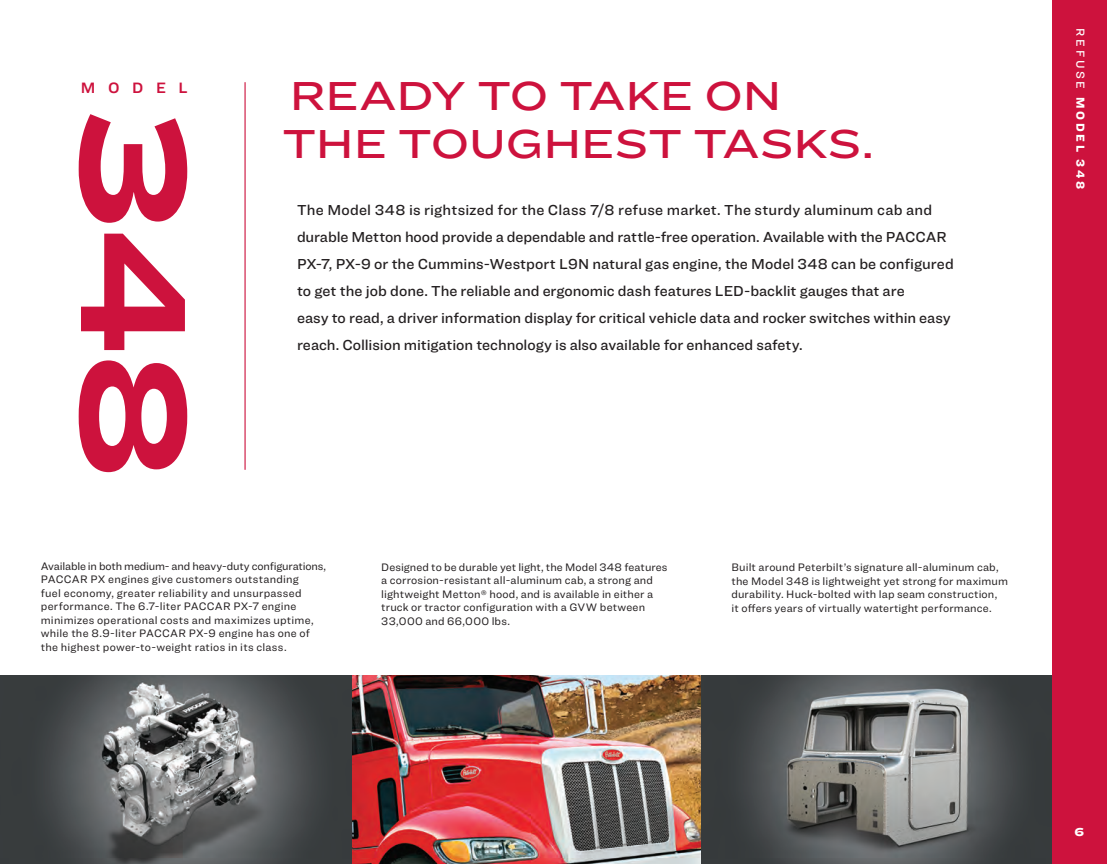
<style>
.page{position:relative;width:1107px;height:864px;background:#fff}
.page>*{position:absolute;margin:0;border:0;box-sizing:border-box;transform-origin:0 0}
.t1{font:700 156px "Ringside Extra Wide";color:#cd123d}
.t2{font:500 42px/48px "Ringside Extra Wide";letter-spacing:-.02em;color:#cd123d}
.t3{font:15.6px "Ringside Regular Semi";letter-spacing:.805em;color:#cd123d}
.t4{font:500 15px/27px "Ringside";color:#231f20}
.t5{font:900 12px "Ringside";letter-spacing:.23em;color:#fff}
.t6{font:500 12px "Ringside";letter-spacing:.23em;color:#fff}
.t7{font:900 12px "Ringside Extra Wide";color:#fff}
.t8{font:11.25px/13.5px "Ringside";letter-spacing:.015em;color:#231f20}
</style>
<div class="page">
<img style="left:351px;top:675px;width:350px;height:189px">
<img style="left:0;top:675px;width:351px;height:189px">
<img style="left:701px;top:675px;width:351px;height:189px">
<div style="left:1052px;top:0;width:55px;height:864px;background:#cd123d"></div>
<hr style="left:244px;top:82px;width:2px;height:388px;background:#cd123d">
<h3 class="t3" style="left:81px;top:77px;width:108px">MODEL</h3>
<h1 class="t1" style="left:257px;top:109px;width:374px;rotate:90deg">348</h1>
<h2 class="t2" style="left:282px;top:70px;width:593px">READY TO TAKE ON<br>THE TOUGHEST TASKS.</h2>
<p class="t4" style="left:297px;top:196px;width:658px">The Model 348 is rightsized for the Class 7/8 refuse market. The sturdy aluminum cab and durable Metton hood provide a dependable and rattle-free operation. Available with the PACCAR PX-7, PX-9 or the Cummins-Westport L9N natural gas engine, the Model 348 can be configured to get the job done. The reliable and ergonomic dash features LED-backlit gauges that are<br>easy to read, a driver information display for critical vehicle data and rocker switches within easy reach. Collision mitigation technology is also available for enhanced safety.</p>
<p class="t8" style="left:41px;top:559px;width:287px">Available in both medium- and heavy-duty configurations, PACCAR PX engines give customers outstanding<br>fuel economy, greater reliability and unsurpassed performance. The 6.7-liter PACCAR PX-7 engine minimizes operational costs and maximizes uptime, while the 8.9-liter PACCAR PX-9 engine has one of the highest power-to-weight ratios in its class.</p>
<p class="t8" style="left:381px;top:560px;width:288px">Designed to be durable yet light, the Model 348 features a corrosion-resistant all-aluminum cab, a strong and lightweight Metton® hood, and is available in either a truck or tractor configuration with a GVW between 33,000 and 66,000 lbs.</p>
<p class="t8" style="left:732px;top:560px;width:278px">Built around Peterbilt’s signature all-aluminum cab, the Model 348 is lightweight yet strong for maximum durability. Huck-bolted with lap seam construction,<br>it offers years of virtually watertight performance.</p>
<p class="t6" style="left:1089px;top:28px;width:62px;rotate:90deg">REFUSE</p>
<p class="t5" style="left:1089px;top:97px;width:94px;rotate:90deg">MODEL 348</p>
<p class="t7" style="left:1075px;top:822px;width:11px">6</p>
</div>
